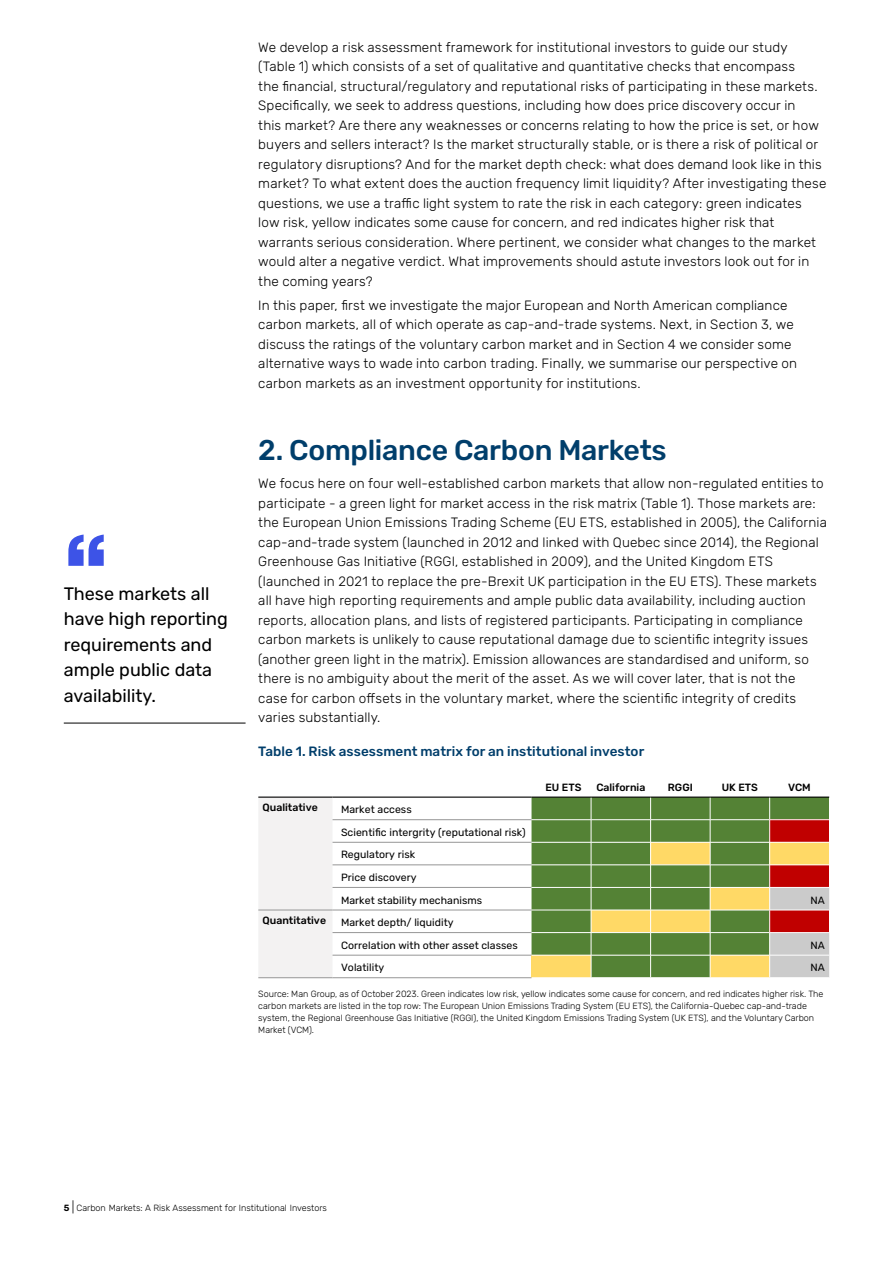
<style>
.page{position:relative;width:893px;height:1263px;background:#fff}
.page>*{position:absolute;margin:0;border:0;box-sizing:border-box;transform-origin:0 0}
.t1{font:900 82.5px "Helvetica Neue LT Std";color:#3d53e7}
.t2{font:500 28.5px "Rubik";letter-spacing:-.01em;color:#003e6b}
.t3{font:18px/25.5px "Rubik";color:#000}
.t4{font:300 13.5px/19.5px "Rubik";letter-spacing:.01em;color:#000}
.t5{font:500 13.5px "Rubik";letter-spacing:.005em;color:#003e6b}
.t6{font:10.5px/22.6px "Rubik";letter-spacing:.005em;color:#000}
.t7{font:500 10.5px "Rubik";color:#000}
.t8{font:300 9px/12px "Rubik";color:#000}
.s1{font-weight:600}
.s2{font-size:12px}
</style>
<div class="page">
<svg style="left:258px;top:796px;width:571px;height:182px"></svg>
<hr style="left:64px;top:723px;width:182px;height:1px;background:#000">
<h1 class="t1" style="left:64px;top:515px;width:46px">‘‘</h1>
<h3 class="t3" style="left:64px;top:581px;width:165px">These markets all have high reporting requirements and ample public data availability.</h3>
<p class="t4" style="left:258px;top:38px;width:570px">We develop a risk assessment framework for institutional investors to guide our study (Table 1) which consists of a set of qualitative and quantitative checks that encompass<br>the financial, structural/regulatory and reputational risks of participating in these markets.<br>Specifically, we seek to address questions, including how does price discovery occur in<br>this market? Are there any weaknesses or concerns relating to how the price is set, or how buyers and sellers interact? Is the market structurally stable, or is there a risk of political or regulatory disruptions? And for the market depth check: what does demand look like in this market? To what extent does the auction frequency limit liquidity? After investigating these questions, we use a traffic light system to rate the risk in each category: green indicates<br>low risk, yellow indicates some cause for concern, and red indicates higher risk that warrants serious consideration. Where pertinent, we consider what changes to the market would alter a negative verdict. What improvements should astute investors look out for in the coming years?</p>
<p class="t4" style="left:258px;top:296px;width:540px">In this paper, first we investigate the major European and North American compliance carbon markets, all of which operate as cap-and-trade systems. Next, in Section 3, we discuss the ratings of the voluntary carbon market and in Section 4 we consider some alternative ways to wade into carbon trading. Finally, we summarise our perspective on carbon markets as an investment opportunity for institutions.</p>
<h2 class="t2" style="left:258px;top:434px;width:410px">2. Compliance Carbon Markets</h2>
<p class="t4" style="left:258px;top:474px;width:570px">We focus here on four well-established carbon markets that allow non-regulated entities to participate - a green light for market access in the risk matrix (Table 1). Those markets are: the European Union Emissions Trading Scheme (EU ETS, established in 2005), the California cap-and-trade system (launched in 2012 and linked with Quebec since 2014), the Regional Greenhouse Gas Initiative (RGGI, established in 2009), and the United Kingdom ETS (launched in 2021 to replace the pre-Brexit UK participation in the EU ETS). These markets all have high reporting requirements and ample public data availability, including auction reports, allocation plans, and lists of registered participants. Participating in compliance carbon markets is unlikely to cause reputational damage due to scientific integrity issues (another green light in the matrix). Emission allowances are standardised and uniform, so there is no ambiguity about the merit of the asset. As we will cover later, that is not the case for carbon offsets in the voluntary market, where the scientific integrity of credits varies substantially.</p>
<p class="t5" style="left:258px;top:743px;width:387px">Table 1. Risk assessment matrix for an institutional investor</p>
<p class="t7" style="left:545px;top:781px;width:38px">EU ETS</p>
<p class="t7" style="left:596px;top:781px;width:50px">California</p>
<p class="t7" style="left:668px;top:781px;width:26px">RGGI</p>
<p class="t7" style="left:722px;top:781px;width:38px">UK ETS</p>
<p class="t7" style="left:788px;top:781px;width:24px">VCM</p>
<p class="t7" style="left:263px;top:802px;width:57px">Qualitative</p>
<p class="t6" style="left:341px;top:799px;width:186px">Market access<br>Scientific intergrity (reputational risk)<br>Regulatory risk<br>Price discovery<br>Market stability mechanisms</p>
<p class="t6" style="left:810px;top:889px;width:16px">NA</p>
<p class="t7" style="left:263px;top:914px;width:65px">Quantitative</p>
<p class="t6" style="left:341px;top:911px;width:178px">Market depth/ liquidity<br>Correlation with other asset classes</p>
<p class="t6" style="left:810px;top:934px;width:16px">NA</p>
<p class="t6" style="left:341px;top:957px;width:45px">Volatility</p>
<p class="t6" style="left:810px;top:957px;width:16px">NA</p>
<p class="t8" style="left:258px;top:988px;width:567px">Source: Man Group, as of October 2023. Green indicates low risk, yellow indicates some cause for concern, and red indicates higher risk. The carbon markets are listed in the top row: The European Union Emissions Trading System (EU ETS), the California-Quebec cap-and-trade system, the Regional Greenhouse Gas Initiative (RGGI), the United Kingdom Emissions Trading System (UK ETS), and the Voluntary Carbon Market (VCM).</p>
<p class="t8" style="left:64px;top:1202px;width:265px"><span class="s1">5</span> <span class="s2">|</span> Carbon Markets: A Risk Assessment for Institutional Investors</p>
</div>
